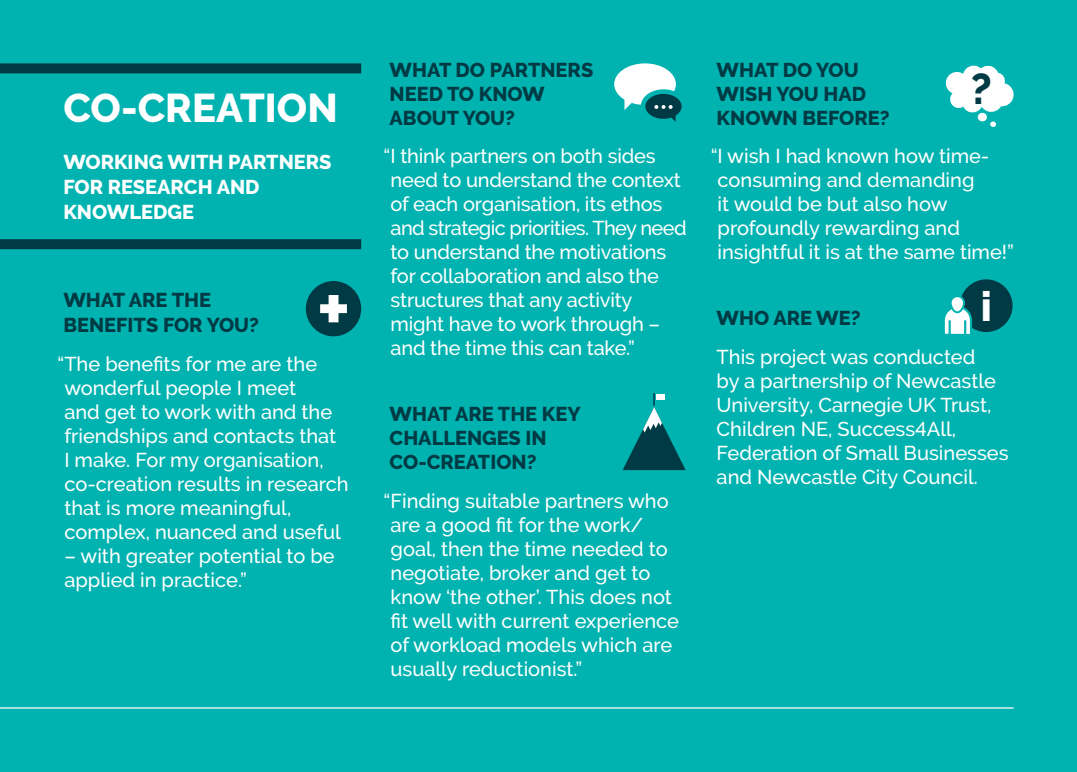
<style>
.page{position:relative;width:1077px;height:772px;background:#fff}
.page>*{position:absolute;margin:0;border:0;box-sizing:border-box;transform-origin:0 0}
.t1{font:800 42.75px "Derailed";color:#003a44}
.t2{font:800 41.25px "Derailed";color:#fff}
.t3{font:800 40px "Derailed";color:#fff}
.t4{font:500 20px/24px "Derailed";color:#fff}
.t5{font:800 20px/24px "Derailed";color:#003a44}
.t6{font:800 20px/25px "Derailed";color:#fff}
</style>
<div class="page">
<div style="left:0;top:0;width:1076px;height:772px;background:#00b3b0"></div>
<div style="left:0;top:239px;width:361px;height:10px;background:#003a44"></div>
<div style="left:306px;top:281px;width:55px;height:55px;background:#003a44;border-radius:50%"></div>
<svg style="left:320px;top:295px;width:27px;height:27px"></svg>
<svg style="left:945px;top:65px;width:69px;height:62px"></svg>
<svg style="left:623px;top:393px;width:62px;height:77px"></svg>
<div style="left:656px;top:394px;width:8px;height:5px;background:#fff"></div>
<div style="left:959px;top:279px;width:53px;height:53px;background:#003a44;border-radius:50%"></div>
<div style="left:950px;top:296px;width:13px;height:16px;background:#fff;border-radius:7px"></div>
<div style="left:949px;top:295px;width:15px;height:18px;border:2px solid #00b3b0;border-radius:7px"></div>
<svg style="left:944px;top:304px;width:29px;height:30px"></svg>
<hr style="left:0;top:707px;width:1013px;height:1px;background:#fff">
<div style="left:0;top:63px;width:361px;height:10px;background:#003a44"></div>
<div style="left:614px;top:63px;width:61px;height:42px;background:#fff;border-radius:50%"></div>
<svg style="left:624px;top:87px;width:58px;height:35px"></svg>
<h3 class="t3" style="left:63px;top:85px;width:276px">CO-CREATION</h3>
<p class="t6" style="left:63px;top:149px;width:270px">WORKING WITH PARTNERS<br>FOR RESEARCH AND<br>KNOWLEDGE</p>
<p class="t5" style="left:63px;top:288px;width:197px;line-height:25px">WHAT ARE THE<br>BENEFITS FOR YOU?</p>
<p class="t4" style="left:64px;top:351px;width:286px;text-indent:-7px">“The benefits for me are the wonderful people I meet<br>and get to work with and the friendships and contacts that<br>I make. For my organisation, co-creation results in research that is more meaningful, complex, nuanced and useful</p>
<p class="t4" style="left:64px;top:543px;width:272px">– with greater potential to be applied in practice.”</p>
<p class="t5" style="left:389px;top:58px;width:205px">WHAT DO PARTNERS<br>NEED TO KNOW<br>ABOUT YOU?</p>
<p class="t4" style="left:390px;top:144px;width:297px;text-indent:-7px">“I think partners on both sides need to understand the context of each organisation, its ethos and strategic priorities. They need to understand the motivations for collaboration and also the structures that any activity might have to work through – and the time this can take.”</p>
<p class="t5" style="left:389px;top:402px;width:193px">WHAT ARE THE KEY<br>CHALLENGES IN<br>CO-CREATION?</p>
<p class="t4" style="left:390px;top:488px;width:290px;text-indent:-7px">“Finding suitable partners who are a good fit for the work/ goal, then the time needed to negotiate, broker and get to know ‘the other’. This does not fit well with current experience of workload models which are usually reductionist.”</p>
<p class="t5" style="left:716px;top:58px;width:174px">WHAT DO YOU<br>WISH YOU HAD<br>KNOWN BEFORE?</p>
<p class="t4" style="left:717px;top:144px;width:298px;text-indent:-7px">“I wish I had known how time&shy;consuming and demanding<br>it would be but also how profoundly rewarding and insightful it is at the same time!”</p>
<h1 class="t1" style="left:970px;top:64px;width:23px">?</h1>
<h2 class="t2" style="left:980px;top:283px;width:13px">i</h2>
<p class="t5" style="left:716px;top:306px;width:145px">WHO ARE WE?</p>
<p class="t4" style="left:716px;top:344px;width:293px">This project was conducted<br>by a partnership of Newcastle<br>University, Carnegie UK Trust,<br>Children NE, Success4All,<br>Federation of Small Businesses and Newcastle City Council.</p>
</div>
